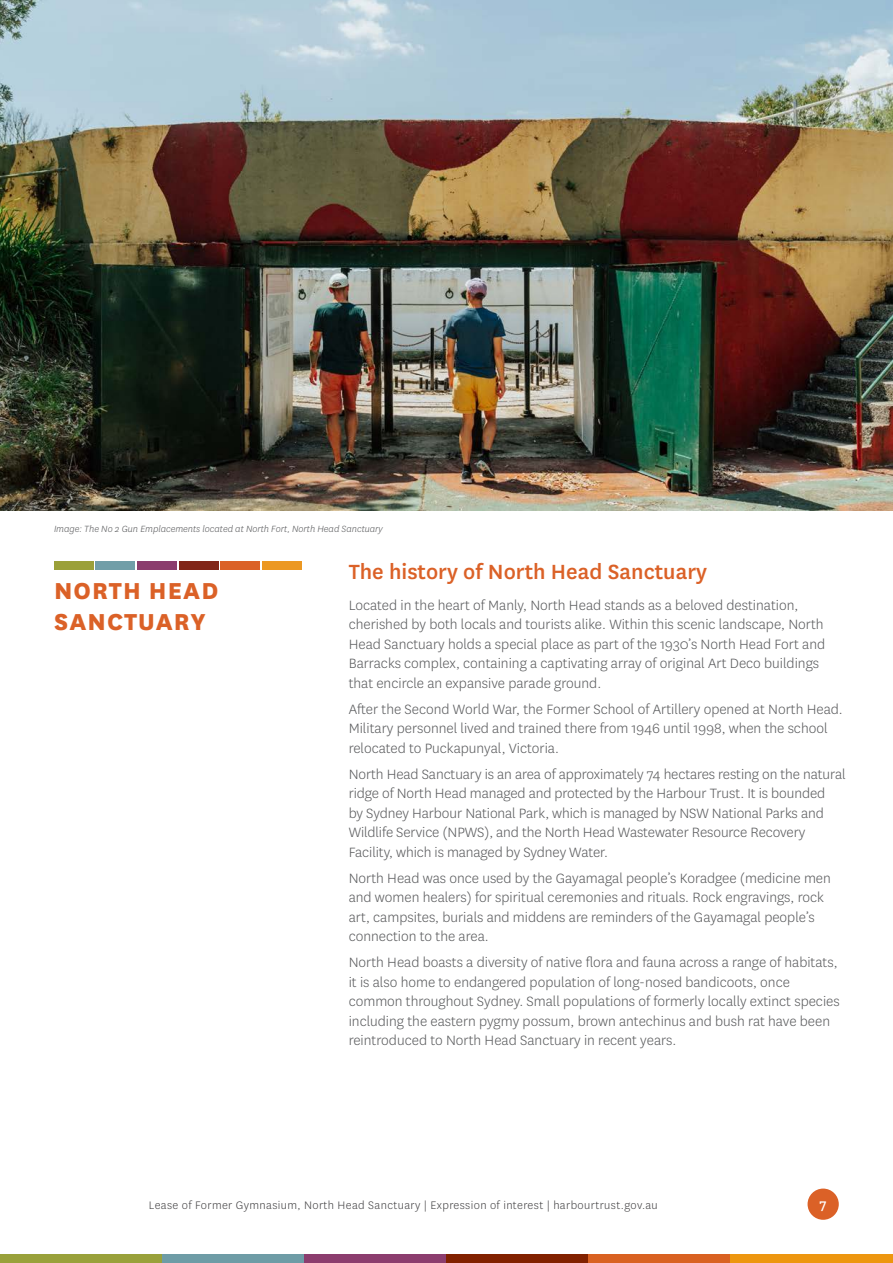
<style>
.page{position:relative;width:893px;height:1263px;background:#fff}
.page>*{position:absolute;margin:0;border:0;box-sizing:border-box;transform-origin:0 0}
.t1{font:800 27px/31.5px "National";letter-spacing:.04em;color:#db6127}
.t2{font:500 24px "National";color:#db6127}
.t3{font:300 15.75px/19.5px "National";color:#58595b}
.t4{font:15.75px "National";color:#fff}
.t5{font:300 12.75px "National";letter-spacing:.03em;color:#414042}
.t6{font:italic 300 10.5px "National";color:#58595b}
</style>
<div class="page">
<div style="left:807px;top:1188px;width:32px;height:32px;background:#db6127;border-radius:50%"></div>
<div style="left:0;top:1254px;width:162px;height:9px;background:#99a13b"></div>
<div style="left:162px;top:1254px;width:142px;height:9px;background:#6e9ca6"></div>
<div style="left:304px;top:1254px;width:142px;height:9px;background:#8c3d6e"></div>
<div style="left:446px;top:1254px;width:143px;height:9px;background:#822100"></div>
<div style="left:589px;top:1254px;width:142px;height:9px;background:#d96121"></div>
<div style="left:731px;top:1254px;width:162px;height:9px;background:#ed960f"></div>
<div style="left:54px;top:561px;width:39px;height:9px;background:#9ba039"></div>
<div style="left:96px;top:561px;width:39px;height:9px;background:#719ea8"></div>
<div style="left:137px;top:561px;width:40px;height:9px;background:#8b3d6d"></div>
<div style="left:179px;top:561px;width:40px;height:9px;background:#812518"></div>
<div style="left:221px;top:561px;width:39px;height:9px;background:#db6127"></div>
<div style="left:262px;top:561px;width:40px;height:9px;background:#ec9822"></div>
<img style="left:0;top:0;width:893px;height:510px">
<p class="t6" style="left:54px;top:522px;width:330px">Image: The No 2 Gun Emplacements located at North Fort, North Head Sanctuary</p>
<h1 class="t1" style="left:54px;top:573px;width:166px">NORTH HEAD<br>SANCTUARY</h1>
<h2 class="t2" style="left:349px;top:556px;width:360px">The history of North Head Sanctuary</h2>
<p class="t3" style="left:349px;top:595px;width:478px">Located in the heart of Manly, North Head stands as a beloved destination, cherished by both locals and tourists alike. Within this scenic landscape, North Head Sanctuary holds a special place as part of the 1930’s North Head Fort and Barracks complex, containing a captivating array of original Art Deco buildings that encircle an expansive parade ground.</p>
<p class="t3" style="left:349px;top:699px;width:496px">After the Second World War, the Former School of Artillery opened at North Head.<br>Military personnel lived and trained there from 1946 until 1998, when the school relocated to Puckapunyal, Victoria.</p>
<p class="t3" style="left:349px;top:764px;width:498px">North Head Sanctuary is an area of approximately 74 hectares resting on the natural ridge of North Head managed and protected by the Harbour Trust. It is bounded<br>by Sydney Harbour National Park, which is managed by NSW National Parks and Wildlife Service (NPWS), and the North Head Wastewater Resource Recovery Facility, which is managed by Sydney Water.</p>
<p class="t3" style="left:349px;top:867px;width:484px">North Head was once used by the Gayamagal people’s Koradgee (medicine men and women healers) for spiritual ceremonies and rituals. Rock engravings, rock art, campsites, burials and middens are reminders of the Gayamagal people’s connection to the area.</p>
<p class="t3" style="left:349px;top:952px;width:493px">North Head boasts a diversity of native flora and fauna across a range of habitats, it is also home to endangered population of long-nosed bandicoots, once common throughout Sydney. Small populations of formerly locally extinct species including the eastern pygmy possum, brown antechinus and bush rat have been reintroduced to North Head Sanctuary in recent years.</p>
<p class="t5" style="left:149px;top:1197px;width:510px">Lease of Former Gymnasium, North Head Sanctuary | Expression of interest | harbourtrust.gov.au</p>
<p class="t4" style="left:819px;top:1193px;width:9px">7</p>
</div>
